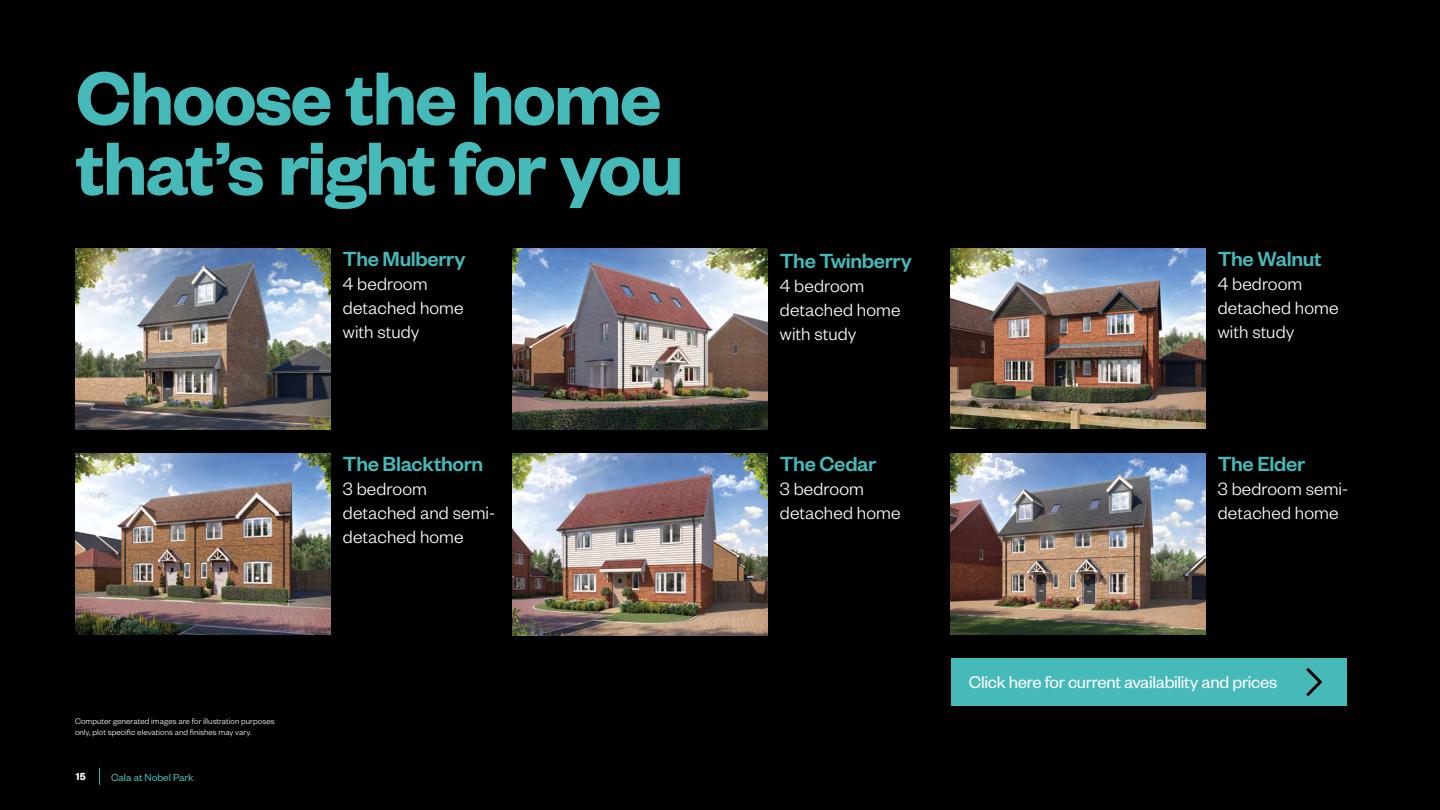
<style>
.page{position:relative;width:1440px;height:810px;background:#000}
.page>*{position:absolute;margin:0;border:0;box-sizing:border-box;transform-origin:0 0}
.t1{font:82.5px/70.1px "Founders Grotesk Sm Bd";letter-spacing:-.025em;color:#46b9b9}
.t2{font:22.5px "Founders Grotesk Med";letter-spacing:-.015em;color:#46b9b9}
.t3{font:300 19.5px/24px "Founders Grotesk";letter-spacing:.005em;color:#fff}
.t4{font:18.75px "Founders Grotesk";letter-spacing:-.015em;color:#fff}
.t5{font:11.25px "Founders Grotesk";letter-spacing:-.005em;color:#46b9b9}
.t6{font:11.25px "Founders Grotesk Sm Bd";color:#fff}
.t7{font:300 9px/10.8px "Founders Grotesk";letter-spacing:.005em;color:#fff}
</style>
<div class="page">
<img style="left:76px;top:248px;width:255px;height:182px">
<img style="left:513px;top:454px;width:255px;height:181px">
<div style="left:951px;top:658px;width:396px;height:48px;background:#46b9b9"></div>
<svg style="left:1306px;top:667px;width:17px;height:30px"></svg>
<svg style="left:99px;top:768px;width:1px;height:17px"></svg>
<img style="left:951px;top:248px;width:255px;height:181px">
<img style="left:513px;top:248px;width:255px;height:182px">
<img style="left:951px;top:454px;width:255px;height:180px">
<img style="left:76px;top:454px;width:255px;height:180px">
<h1 class="t1" style="left:76px;top:59px;width:609px">Choose the home that’s right for you</h1>
<p class="t2" style="left:343px;top:244px;width:124px">The Mulberry</p>
<p class="t3" style="left:343px;top:270px;width:122px">4 bedroom detached home with study</p>
<p class="t2" style="left:343px;top:450px;width:142px">The Blackthorn</p>
<p class="t3" style="left:343px;top:476px;width:154px">3 bedroom detached and semi&shy;detached home</p>
<p class="t7" style="left:75px;top:715px;width:201px">Computer generated images are for illustration purposes only, plot specific elevations and finishes may vary.</p>
<p class="t6" style="left:76px;top:770px;width:11px">15</p>
<p class="t5" style="left:111px;top:770px;width:84px">Cala at Nobel Park</p>
<p class="t2" style="left:780px;top:247px;width:133px">The Twinberry</p>
<p class="t3" style="left:780px;top:273px;width:122px">4 bedroom detached home with study</p>
<p class="t2" style="left:780px;top:450px;width:98px">The Cedar</p>
<p class="t3" style="left:780px;top:476px;width:122px">3 bedroom detached home</p>
<p class="t2" style="left:1218px;top:244px;width:105px">The Walnut</p>
<p class="t3" style="left:1218px;top:270px;width:122px">4 bedroom detached home with study</p>
<p class="t2" style="left:1218px;top:450px;width:89px">The Elder</p>
<p class="t3" style="left:1218px;top:476px;width:132px">3 bedroom semi&shy;detached home</p>
<p class="t4" style="left:969px;top:670px;width:310px">Click here for current availability and prices</p>
</div>
